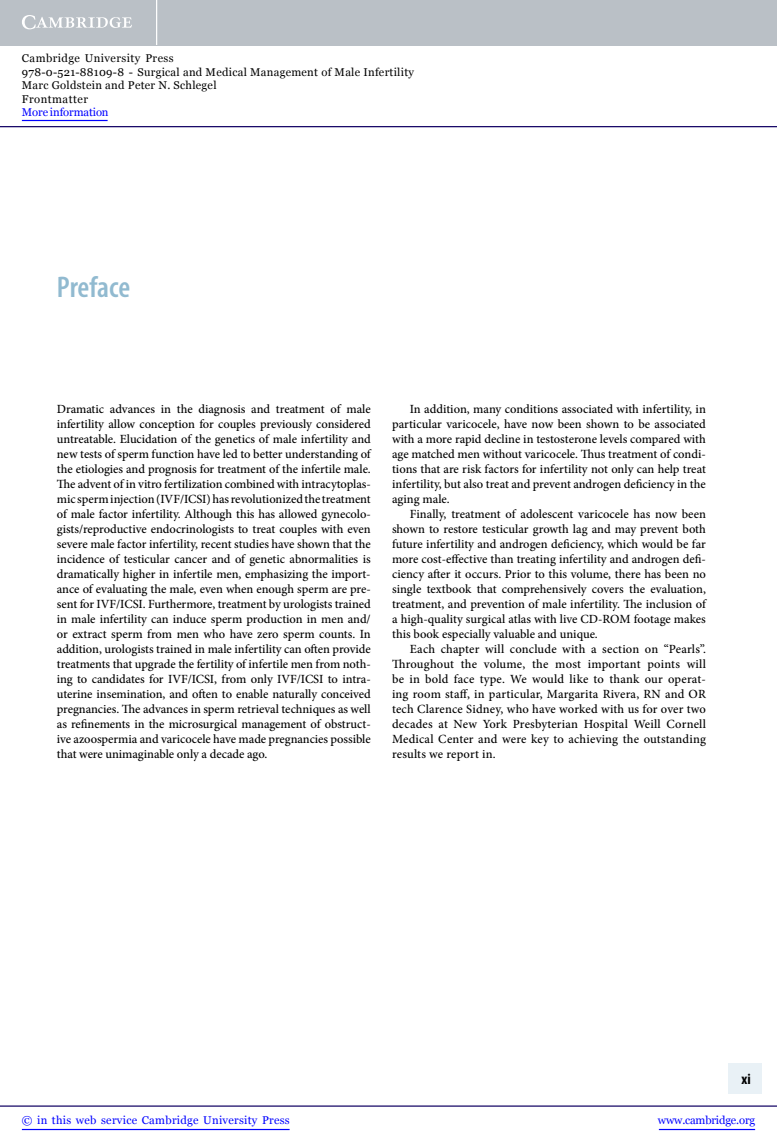
<style>
.page{position:relative;width:777px;height:1148px;background:#fff}
.page>*{position:absolute;margin:0;border:0;box-sizing:border-box;transform-origin:0 0}
.t1{font:600 condensed 30px "Myriad Pro";color:#91bad0}
.t2{font:700 condensed 15px "Myriad Pro";color:#000}
.t3{font:500 12.5px/15px "Minion Pro";color:#000;text-align:justify}
.t4{font:11.25px/13.5px "Georgia";letter-spacing:.025em;color:#000}
.t5{font:11.25px "Georgia";letter-spacing:.025em;color:#00f}
.t6{font:11.25px "Georgia";letter-spacing:-.015em;color:#00f}
.t7{font:11.25px "Georgia";letter-spacing:-.01em;color:#00f}
</style>
<div class="page">
<div style="left:728px;top:1063px;width:47px;height:31px;background:#e9f1f6"></div>
<div style="left:762px;top:1061px;width:14px;height:34px;background:#fff"></div>
<div style="left:0;top:0;width:776px;height:45px;background:#bac0c6"></div>
<svg style="left:22px;top:15px;width:110px;height:14px"></svg>
<hr style="left:156px;top:0;width:1px;height:45px;background:#fff">
<hr style="left:0;top:126px;width:776px;height:1px;background:#150666">
<hr style="left:658px;top:1128px;width:96px;height:2px;background:#00f">
<hr style="left:0;top:1105px;width:776px;height:1px;background:#150666">
<hr style="left:22px;top:1128px;width:267px;height:2px;background:#00f">
<hr style="left:22px;top:120px;width:86px;height:1px;background:#00f">
<p class="t4" style="left:22px;top:52px;width:393px">Cambridge University Press<br>978-0-521-88109-8 - Surgical and Medical Management of Male Infertility Marc Goldstein and Peter N. Schlegel<br>Frontmatter</p>
<p class="t7" style="left:22px;top:106px;width:88px">More information</p>
<p class="t1" style="left:57px;top:271px;width:75px">Preface</p>
<p class="t3" style="left:57px;top:401px;width:315px">Dramatic advances in the diagnosis and treatment of male infertility allow conception for couples previously considered untreatable. Elucidation of the genetics of male infertility and new tests of sperm function have led to better understanding of the etiologies and prognosis for treatment of the infertile male.<br>The advent of in vitro fertilization combined with intracytoplas&shy;mic sperm injection (IVF/ICSI) has revolutionized the treatment of male factor infertility. Although this has allowed gynecolo&shy;gists/reproductive endocrinologists to treat couples with even severe male factor infertility, recent studies have shown that the incidence of testicular cancer and of genetic abnormalities is dramatically higher in infertile men, emphasizing the import&shy;ance of evaluating the male, even when enough sperm are pre&shy;sent for IVF/ICSI. Furthermore, treatment by urologists trained in male infertility can induce sperm production in men and/ or extract sperm from men who have zero sperm counts. In addition, urologists trained in male infertility can often provide treatments that upgrade the fertility of infertile men from noth&shy;ing to candidates for IVF/ICSI, from only IVF/ICSI to intra&shy;uterine insemination, and often to enable naturally conceived pregnancies. The advances in sperm retrieval techniques as well as refinements in the microsurgical management of obstruct&shy;ive azoospermia and varicocele have made pregnancies possible that were unimaginable only a decade ago.</p>
<p class="t3" style="left:409px;top:401px;width:297px">In addition, many conditions associated with infertility, in</p>
<p class="t3" style="left:392px;top:416px;width:315px">particular varicocele, have now been shown to be associated</p>
<p class="t3" style="left:392px;top:431px;width:315px">with a more rapid decline in testosterone levels compared with</p>
<p class="t3" style="left:392px;top:446px;width:315px">age matched men without varicocele. Thus treatment of condi-</p>
<p class="t3" style="left:392px;top:461px;width:315px">tions that are risk factors for infertility not only can help treat</p>
<p class="t3" style="left:392px;top:476px;width:315px">infertility, but also treat and prevent androgen deficiency in the</p>
<p class="t3" style="left:392px;top:491px;width:59px">aging male.</p>
<p class="t3" style="left:409px;top:506px;width:297px">Finally, treatment of adolescent varicocele has now been</p>
<p class="t3" style="left:392px;top:521px;width:315px">shown to restore testicular growth lag and may prevent both</p>
<p class="t3" style="left:392px;top:536px;width:315px">future infertility and androgen deficiency, which would be far</p>
<p class="t3" style="left:392px;top:551px;width:315px">more cost-effective than treating infertility and androgen defi-</p>
<p class="t3" style="left:392px;top:566px;width:315px">ciency after it occurs. Prior to this volume, there has been no</p>
<p class="t3" style="left:392px;top:581px;width:315px">single textbook that comprehensively covers the evaluation,</p>
<p class="t3" style="left:392px;top:596px;width:315px">treatment, and prevention of male infertility. The inclusion of</p>
<p class="t3" style="left:392px;top:611px;width:315px">a high-quality surgical atlas with live CD-ROM footage makes</p>
<p class="t3" style="left:392px;top:626px;width:207px">this book especially valuable and unique.</p>
<p class="t3" style="left:409px;top:641px;width:297px">Each chapter will conclude with a section on “Pearls”.</p>
<p class="t3" style="left:392px;top:656px;width:315px">Throughout the volume, the most important points will</p>
<p class="t3" style="left:392px;top:671px;width:315px">be in bold face type. We would like to thank our operat-</p>
<p class="t3" style="left:392px;top:686px;width:315px">ing room staff, in particular, Margarita Rivera, RN and OR</p>
<p class="t3" style="left:392px;top:701px;width:315px">tech Clarence Sidney, who have worked with us for over two</p>
<p class="t3" style="left:392px;top:716px;width:315px">decades at New York Presbyterian Hospital Weill Cornell</p>
<p class="t3" style="left:392px;top:731px;width:315px">Medical Center and were key to achieving the outstanding</p>
<p class="t3" style="left:392px;top:746px;width:105px">results we report in.</p>
<p class="t2" style="left:741px;top:1070px;width:11px">xi</p>
<p class="t5" style="left:22px;top:1114px;width:269px">© in this web service Cambridge University Press</p>
<p class="t6" style="left:657px;top:1114px;width:99px">www.cambridge.org</p>
</div>
